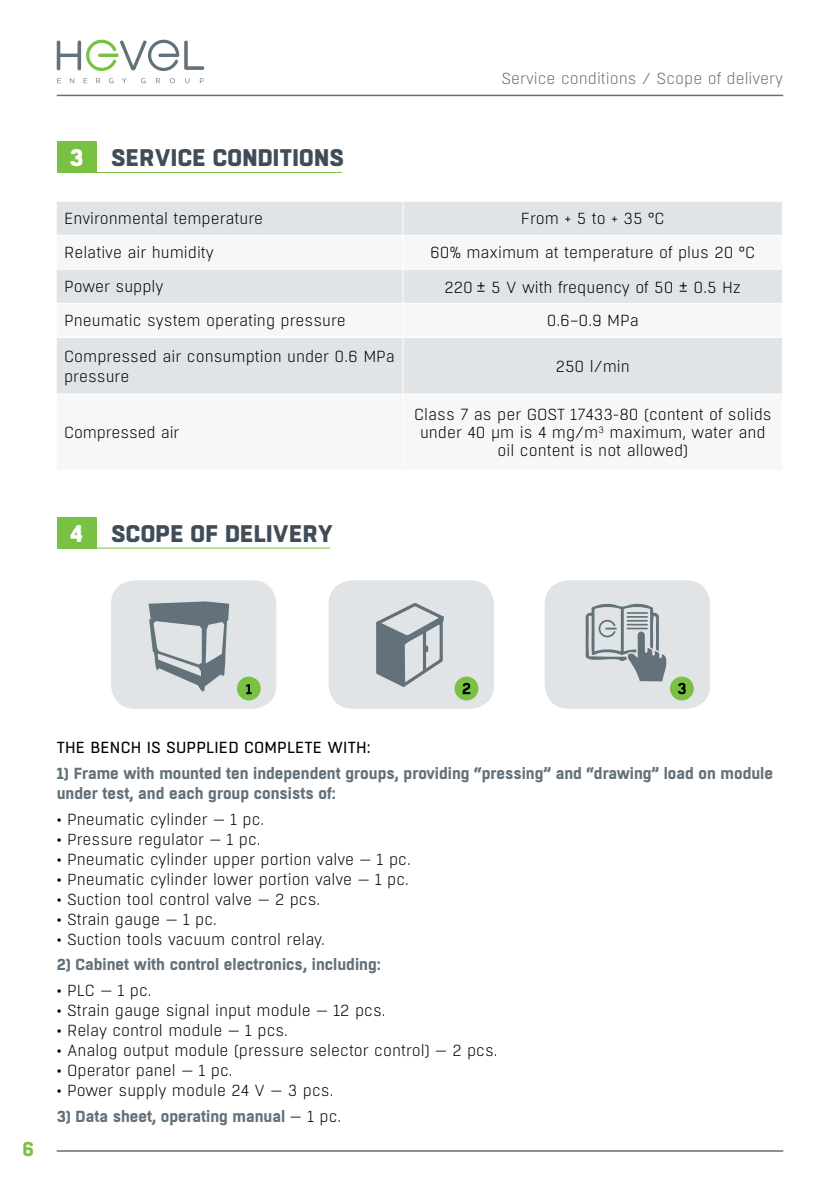
<style>
.page{position:relative;width:840px;height:1191px;background:#fff}
.page>*{position:absolute;margin:0;border:0;box-sizing:border-box;transform-origin:0 0}
.t1{font:800 24px "Boxed";letter-spacing:.01em;color:#404d58}
.t2{font:700 20px "Boxed";color:#78c143}
.t3{font:300 16px/18px "Boxed";color:#000}
.t4{font:700 16px/20px "Boxed";color:#63717a}
.t5{font:300 16px "Boxed";color:#63717a}
.t6{font:16px "Boxed";letter-spacing:.01em;color:#000}
.s1{color:#fff}
.s2{font-family:"Foros";font-weight:400}
.s3{font-weight:300;color:#000}
</style>
<div class="page">
<hr style="left:57px;top:1150px;width:725px;height:1px;background:#63717a">
<hr style="left:57px;top:95px;width:725px;height:1px;background:#63717a">
<svg style="left:57px;top:40px;width:147px;height:43px"></svg>
<div style="left:57px;top:142px;width:39px;height:31px;background:#78c143"></div>
<hr style="left:96px;top:172px;width:245px;height:1px;background:#78c143">
<div style="left:57px;top:202px;width:724px;height:33px;background:#e0e4e6"></div>
<svg style="left:57px;top:270px;width:724px;height:123px;fill:#e0e4e6"></svg>
<hr style="left:57px;top:303px;width:345px;height:1px;background:#fff">
<hr style="left:57px;top:337px;width:345px;height:1px;background:#fff">
<hr style="left:403px;top:303px;width:379px;height:1px;background:#fff">
<hr style="left:403px;top:337px;width:379px;height:1px;background:#fff">
<hr style="left:402px;top:202px;width:1px;height:33px;background:#fff">
<hr style="left:402px;top:269px;width:1px;height:34px;background:#fff">
<hr style="left:402px;top:303px;width:1px;height:34px;background:#fff">
<hr style="left:402px;top:337px;width:1px;height:57px;background:#fff">
<div style="left:111px;top:580px;width:165px;height:128px;background:#e0e4e6;border-radius:24px"></div>
<div style="left:328px;top:580px;width:165px;height:128px;background:#e0e4e6;border-radius:24px"></div>
<div style="left:544px;top:580px;width:165px;height:128px;background:#e0e4e6;border-radius:24px"></div>
<div style="left:57px;top:517px;width:39px;height:31px;background:#78c143"></div>
<hr style="left:96px;top:547px;width:234px;height:1px;background:#78c143">
<svg style="left:585px;top:603px;width:81px;height:78px"></svg>
<svg style="left:376px;top:603px;width:68px;height:84px"></svg>
<svg style="left:148px;top:601px;width:81px;height:91px"></svg>
<div style="left:669px;top:676px;width:24px;height:24px;background:#78c143;border-radius:50%"></div>
<svg style="left:678px;top:683px;width:7px;height:11px"></svg>
<div style="left:454px;top:676px;width:24px;height:24px;background:#78c143;border-radius:50%"></div>
<svg style="left:462px;top:683px;width:8px;height:11px"></svg>
<div style="left:237px;top:676px;width:23px;height:24px;background:#78c143;border-radius:50%"></div>
<svg style="left:246px;top:684px;width:5px;height:10px"></svg>
<h1 class="t1" style="left:70px;top:141px;width:275px"><span class="s1">3</span> SERVICE CONDITIONS</h1>
<p class="t5" style="left:501px;top:69px;width:283px">Service conditions / Scope of delivery</p>
<p class="t3" style="left:64px;top:210px;width:200px">Environmental temperature</p>
<p class="t3" style="left:520px;top:210px;width:145px">From + 5 to + 35 °С</p>
<p class="t3" style="left:64px;top:244px;width:151px">Relative air humidity</p>
<p class="t3" style="left:430px;top:244px;width:327px">60% maximum at temperature of plus 20 °С</p>
<p class="t3" style="left:64px;top:278px;width:101px">Power supply</p>
<p class="t3" style="left:444px;top:278px;width:298px">220 <span class="s2">±</span> 5 V with frequency of 50 <span class="s2">±</span> 0.5 Hz</p>
<p class="t3" style="left:64px;top:312px;width:283px">Pneumatic system operating pressure</p>
<p class="t3" style="left:546px;top:312px;width:94px">0.6–0.9 MPa</p>
<p class="t3" style="left:64px;top:346px;width:332px;line-height:20px">Compressed air consumption under 0.6 MPa pressure</p>
<p class="t3" style="left:555px;top:357px;width:76px">250 l/min</p>
<p class="t3" style="left:64px;top:424px;width:117px">Compressed air</p>
<h1 class="t1" style="left:70px;top:517px;width:264px"><span class="s1">4</span> SCOPE OF DELIVERY</h1>
<p class="t3" style="left:414px;top:406px;width:359px;text-align:center">Class 7 as per GOST 17433-80 (content of solids under 40 µm is 4 mg/m<sup>3</sup> maximum, water and oil content is not allowed)</p>
<p class="t2" style="left:23px;top:1135px;width:13px">6</p>
<p class="t6" style="left:57px;top:737px;width:315px">THE BENCH IS SUPPLIED COMPLETE WITH:</p>
<p class="t4" style="left:57px;top:764px;width:717px">1) Frame with mounted ten independent groups, providing “pressing” and “drawing” load on module under test, and each group consists of:</p>
<p class="t3" style="left:57px;top:810px;width:209px">• Pneumatic cylinder — 1 pc.</p>
<p class="t3" style="left:57px;top:830px;width:205px">• Pressure regulator — 1 pc.</p>
<p class="t3" style="left:57px;top:850px;width:355px">• Pneumatic cylinder upper portion valve — 1 pc.</p>
<p class="t3" style="left:57px;top:870px;width:353px">• Pneumatic cylinder lower portion valve — 1 pc.</p>
<p class="t3" style="left:57px;top:890px;width:265px">• Suction tool control valve — 2 pcs.</p>
<p class="t3" style="left:57px;top:910px;width:162px">• Strain gauge — 1 pc.</p>
<p class="t3" style="left:57px;top:930px;width:269px">• Suction tools vacuum control relay.</p>
<p class="t4" style="left:57px;top:955px;width:325px">2) Cabinet with control electronics, including:</p>
<p class="t3" style="left:57px;top:981px;width:96px">• PLC — 1 pc.</p>
<p class="t3" style="left:57px;top:1001px;width:330px">• Strain gauge signal input module — 12 pcs.</p>
<p class="t3" style="left:57px;top:1021px;width:233px">• Relay control module — 1 pcs.</p>
<p class="t3" style="left:57px;top:1041px;width:442px">• Analog output module (pressure selector control) — 2 pcs.</p>
<p class="t3" style="left:57px;top:1061px;width:177px">• Operator panel — 1 pc.</p>
<p class="t3" style="left:57px;top:1081px;width:278px">• Power supply module 24 V — 3 pcs.</p>
<p class="t4" style="left:57px;top:1106px;width:286px">3) Data sheet, operating manual <span class="s3">— 1 pc.</span></p>
</div>
